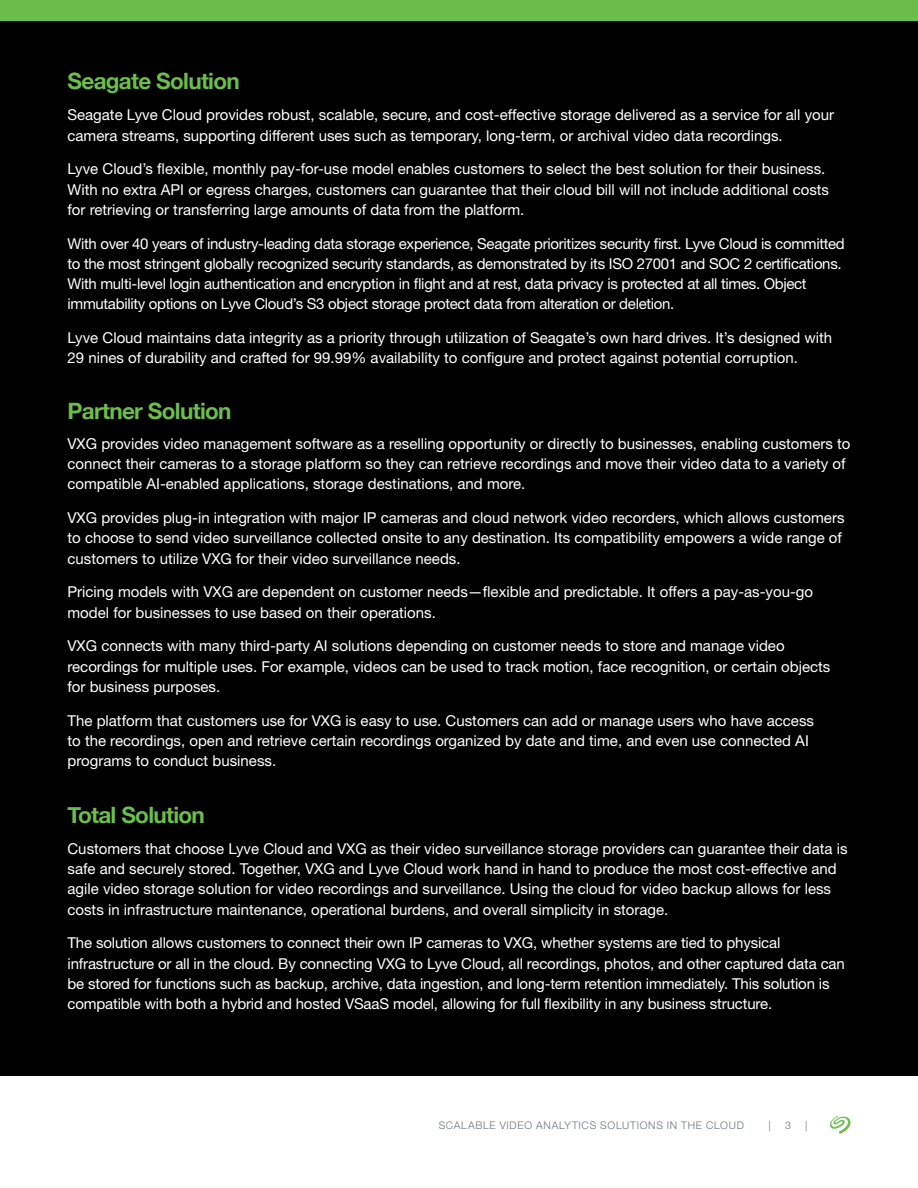
<style>
.page{position:relative;width:918px;height:1188px;background:#fff}
.page>*{position:absolute;margin:0;border:0;box-sizing:border-box;transform-origin:0 0}
.t1{font:700 22.5px "Helvetica Neue";letter-spacing:-.03em;color:#6bbe4a}
.t2{font:15px/20.2px "Helvetica Neue LT Std";color:#fff}
.t3{font:15px/20.2px "Helvetica Neue LT Std";letter-spacing:-.02em;color:#fff}
.t4{font:300 10.5px "Helvetica Neue LT Std";letter-spacing:.07em;color:#6a747b}
</style>
<div class="page">
<svg style="left:830px;top:1116px;width:21px;height:18px"></svg>
<div style="left:0;top:0;width:918px;height:21px;background:#6bbe4a"></div>
<div style="left:0;top:21px;width:918px;height:1055px;background:#000"></div>
<h1 class="t1" style="left:68px;top:64px;width:174px">Seagate Solution</h1>
<p class="t2" style="left:68px;top:105px;width:768px">Seagate Lyve Cloud provides robust, scalable, secure, and cost-effective storage delivered as a service for all your camera streams, supporting different uses such as temporary, long-term, or archival video data recordings.</p>
<p class="t2" style="left:68px;top:159px;width:763px">Lyve Cloud’s flexible, monthly pay-for-use model enables customers to select the best solution for their business.<br>With no extra API or egress charges, customers can guarantee that their cloud bill will not include additional costs for retrieving or transferring large amounts of data from the platform.</p>
<p class="t3" style="left:68px;top:233px;width:779px">With over 40 years of industry-leading data storage experience, Seagate prioritizes security first. Lyve Cloud is committed to the most stringent globally recognized security standards, as demonstrated by its ISO 27001 and SOC 2 certifications.<br>With multi-level login authentication and encryption in flight and at rest, data privacy is protected at all times. Object immutability options on Lyve Cloud’s S3 object storage protect data from alteration or deletion.</p>
<p class="t2" style="left:68px;top:328px;width:766px">Lyve Cloud maintains data integrity as a priority through utilization of Seagate’s own hard drives. It’s designed with<br>29 nines of durability and crafted for 99.99% availability to configure and protect against potential corruption.</p>
<h1 class="t1" style="left:68px;top:394px;width:166px">Partner Solution</h1>
<p class="t2" style="left:68px;top:433px;width:784px">VXG provides video management software as a reselling opportunity or directly to businesses, enabling customers to connect their cameras to a storage platform so they can retrieve recordings and move their video data to a variety of compatible AI-enabled applications, storage destinations, and more.</p>
<p class="t2" style="left:68px;top:507px;width:779px">VXG provides plug-in integration with major IP cameras and cloud network video recorders, which allows customers to choose to send video surveillance collected onsite to any destination. Its compatibility empowers a wide range of customers to utilize VXG for their video surveillance needs.</p>
<p class="t2" style="left:68px;top:582px;width:747px">Pricing models with VXG are dependent on customer needs—flexible and predictable. It offers a pay-as-you-go model for businesses to use based on their operations.</p>
<p class="t2" style="left:68px;top:636px;width:764px">VXG connects with many third-party AI solutions depending on customer needs to store and manage video recordings for multiple uses. For example, videos can be used to track motion, face recognition, or certain objects for business purposes.</p>
<p class="t2" style="left:68px;top:710px;width:748px">The platform that customers use for VXG is easy to use. Customers can add or manage users who have access to the recordings, open and retrieve certain recordings organized by date and time, and even use connected AI programs to conduct business.</p>
<h1 class="t1" style="left:68px;top:797px;width:139px">Total Solution</h1>
<p class="t2" style="left:68px;top:838px;width:782px">Customers that choose Lyve Cloud and VXG as their video surveillance storage providers can guarantee their data is safe and securely stored. Together, VXG and Lyve Cloud work hand in hand to produce the most cost-effective and agile video storage solution for video recordings and surveillance. Using the cloud for video backup allows for less costs in infrastructure maintenance, operational burdens, and overall simplicity in storage.</p>
<p class="t2" style="left:68px;top:933px;width:779px">The solution allows customers to connect their own IP cameras to VXG, whether systems are tied to physical infrastructure or all in the cloud. By connecting VXG to Lyve Cloud, all recordings, photos, and other captured data can be stored for functions such as backup, archive, data ingestion, and long-term retention immediately. This solution is compatible with both a hybrid and hosted VSaaS model, allowing for full flexibility in any business structure.</p>
<p class="t4" style="left:439px;top:1118px;width:307px">SCALABLE VIDEO ANALYTICS SOLUTIONS IN THE CLOUD</p>
<p class="t4" style="left:769px;top:1118px;width:4px">|</p>
<p class="t4" style="left:785px;top:1118px;width:7px">3</p>
<p class="t4" style="left:805px;top:1118px;width:4px">|</p>
</div>
